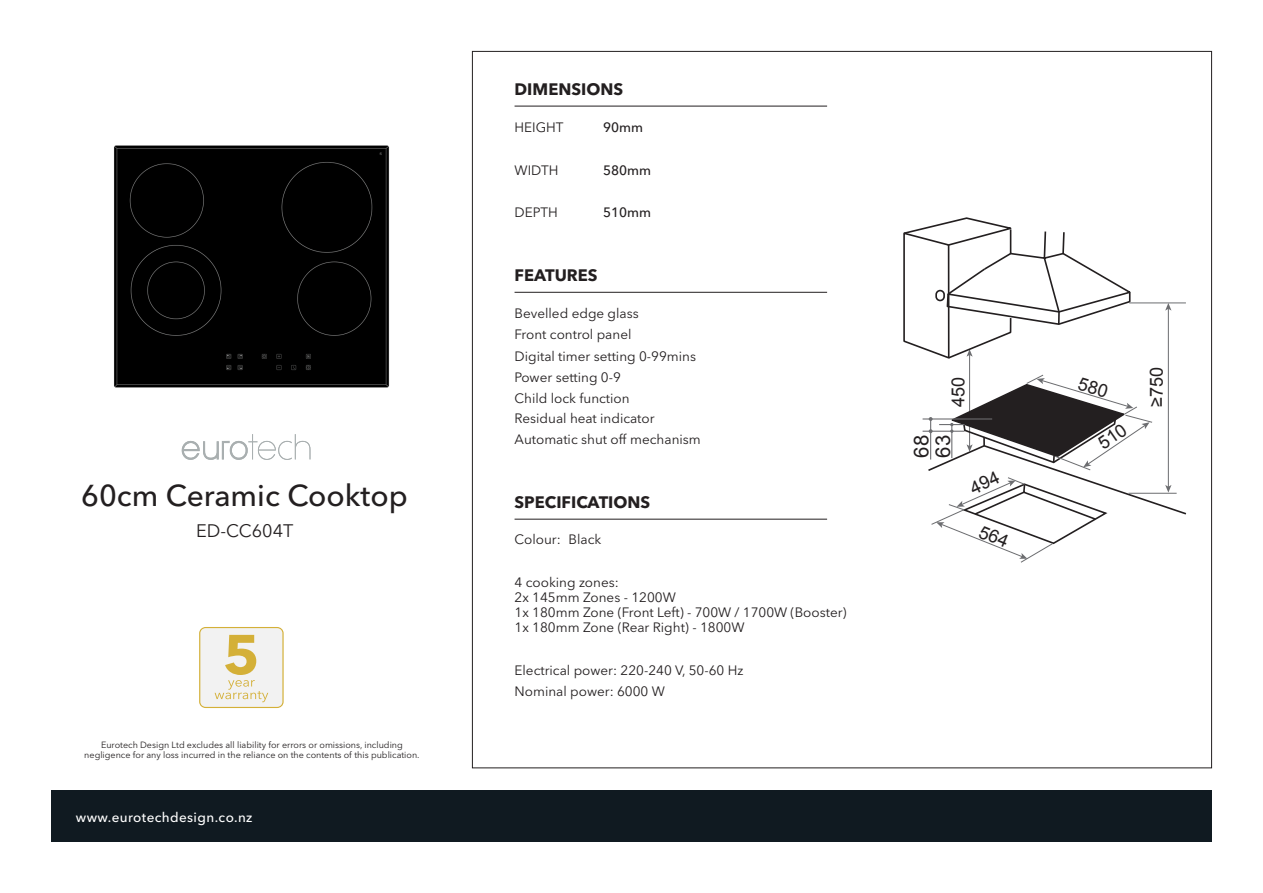
<style>
.page{position:relative;width:1263px;height:893px;background:#fff}
.page>*{position:absolute;margin:0;border:0;box-sizing:border-box;transform-origin:0 0}
.Product_Name{font:500 30px "Avenir Next LT Pro";color:#231f20}
.t1{font:20.4px/21.6px "Arial";color:#231f20}
.t2{font:18.15px "Arial";color:#231f20}
.Product_number{font:18px "Avenir Next LT Pro";color:#231f20}
.Body_Copy{font:700 16.5px "Avenir Next LT Pro";color:#231f20}
.Body_Copy-2{font:13.5px/15px "Avenir Next LT Pro";color:#231f20}
.t3{font:500 13.5px "Avenir Next LT Pro";letter-spacing:.03em;color:#fff}
.Body_Copy-3{font:500 13.5px "Avenir Next LT Pro";color:#231f20}
.Body_Copy-4{font:9px/10.5px "Avenir Next LT Pro";color:#231f20;text-align:center}
</style>
<div class="page">
<div style="left:51px;top:791px;width:1161px;height:51px;background:#101a21"></div>
<hr style="left:969px;top:354px;width:1px;height:92px;background:#6c6d70">
<hr style="left:1129px;top:303px;width:57px;height:1px;background:#6c6d70">
<hr style="left:1168px;top:308px;width:1px;height:179px;background:#6c6d70">
<svg style="left:1165px;top:303px;width:6px;height:8px"></svg>
<svg style="left:903px;top:217px;width:231px;height:143px"></svg>
<div style="left:935px;top:290px;width:10px;height:11px;border:2px solid #231f20;border-radius:4px"></div>
<hr style="left:922px;top:418px;width:70px;height:2px;background:#6c6d70">
<hr style="left:922px;top:431px;width:42px;height:1px;background:#6c6d70">
<svg style="left:182px;top:434px;width:128px;height:26px"></svg>
<img style="left:114px;top:145px;width:276px;height:243px">
<hr style="left:514px;top:106px;width:313px;height:1px;background:#231f20">
<hr style="left:514px;top:292px;width:313px;height:1px;background:#231f20">
<hr style="left:514px;top:519px;width:313px;height:1px;background:#231f20">
<svg style="left:199px;top:627px;width:85px;height:81px"></svg>
<svg style="left:926px;top:374px;width:261px;height:189px"></svg>
<p class="Product_Name" style="left:81px;top:478px;width:328px">60cm Ceramic Cooktop</p>
<p class="Product_number" style="left:196px;top:520px;width:99px">ED-CC604T</p>
<p class="Body_Copy-4" style="left:84px;top:739px;width:337px">Eurotech Design Ltd excludes all liability for errors or omissions, including negligence for any loss incurred in the reliance on the contents of this publication.</p>
<p class="t3" style="left:76px;top:809px;width:178px">www.eurotechdesign.co.nz</p>
<p class="Body_Copy" style="left:514px;top:79px;width:110px">DIMENSIONS</p>
<p class="Body_Copy-2" style="left:514px;top:120px;width:51px">HEIGHT</p>
<p class="Body_Copy-3" style="left:603px;top:119px;width:42px">90mm</p>
<p class="Body_Copy-2" style="left:514px;top:162px;width:45px">WIDTH</p>
<p class="Body_Copy-3" style="left:603px;top:162px;width:50px">580mm</p>
<p class="Body_Copy-2" style="left:514px;top:205px;width:45px">DEPTH</p>
<p class="Body_Copy-3" style="left:603px;top:204px;width:50px">510mm</p>
<p class="Body_Copy" style="left:514px;top:266px;width:85px">FEATURES</p>
<p class="Body_Copy-2" style="left:514px;top:306px;width:126px">Bevelled edge glass</p>
<p class="Body_Copy-2" style="left:514px;top:327px;width:118px">Front control panel</p>
<p class="Body_Copy-2" style="left:514px;top:348px;width:183px">Digital timer setting 0-99mins</p>
<p class="Body_Copy-2" style="left:514px;top:370px;width:108px">Power setting 0-9</p>
<p class="Body_Copy-2" style="left:514px;top:391px;width:117px">Child lock function</p>
<p class="Body_Copy-2" style="left:514px;top:410px;width:142px">Residual heat indicator</p>
<p class="Body_Copy-2" style="left:514px;top:432px;width:188px">Automatic shut off mechanism</p>
<p class="Body_Copy" style="left:514px;top:492px;width:137px">SPECIFICATIONS</p>
<p class="Body_Copy-2" style="left:514px;top:532px;width:88px">Colour: Black</p>
<p class="Body_Copy-2" style="left:514px;top:575px;width:106px">4 cooking zones:</p>
<p class="Body_Copy-2" style="left:514px;top:590px;width:163px">2x 145mm Zones - 1200W</p>
<p class="Body_Copy-2" style="left:514px;top:605px;width:334px">1x 180mm Zone (Front Left) - 700W / 1700W (Booster)<br>1x 180mm Zone (Rear Right) - 1800W</p>
<p class="Body_Copy-2" style="left:514px;top:663px;width:230px">Electrical power: 220-240 V, 50-60 Hz</p>
<p class="Body_Copy-2" style="left:514px;top:684px;width:152px">Nominal power: 6000 W</p>
<p class="t2" style="left:946px;top:407px;width:32px;rotate:-90deg">450</p>
<p class="t2" style="left:1144px;top:407px;width:42px;rotate:-90deg">≥750</p>
<p class="t1" style="left:911px;top:457px;width:24px;rotate:-90deg">68<br>63</p>
</div>
